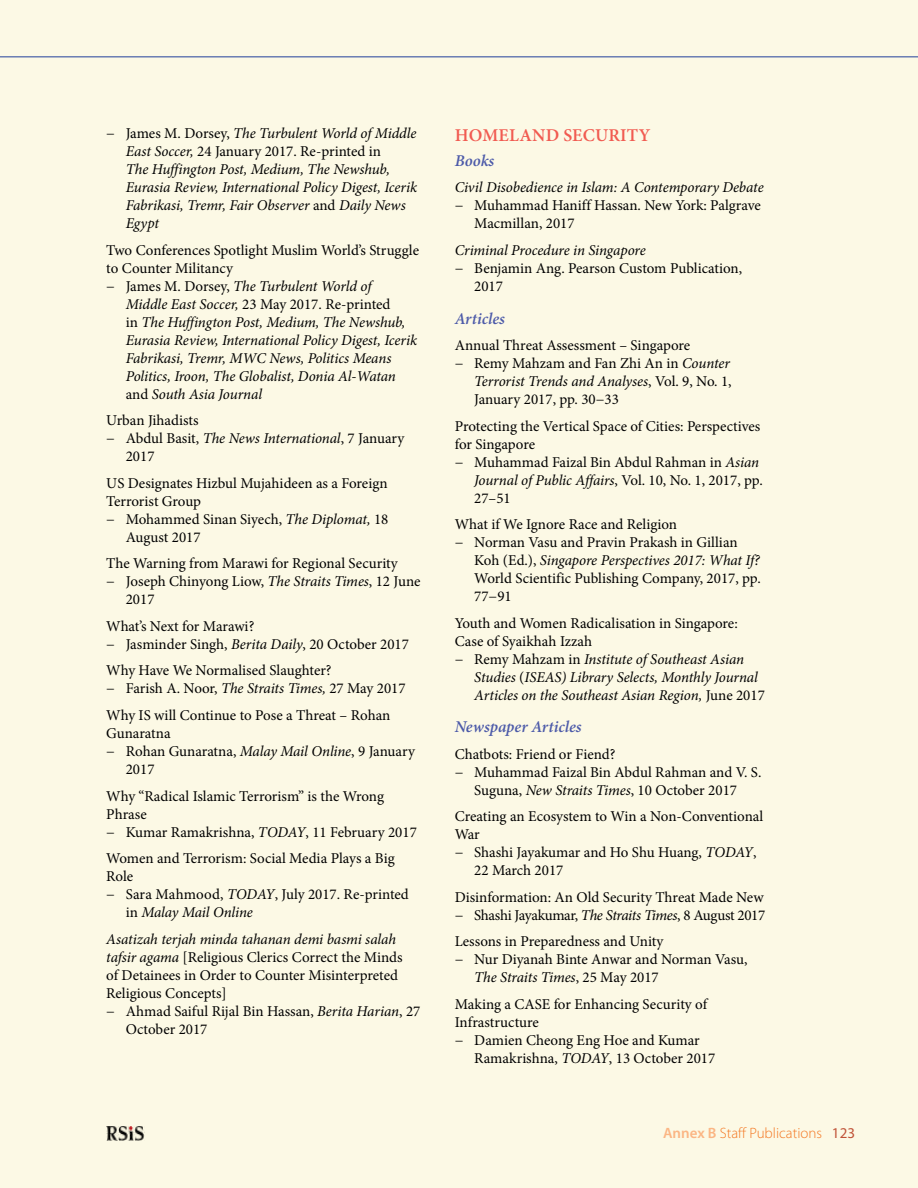
<style>
.page{position:relative;width:918px;height:1188px;background:#fcf9e5}
.page>*{position:absolute;margin:0;border:0;box-sizing:border-box;transform-origin:0 0}
.t1{font:600 18px "Minion Pro";letter-spacing:.01em;color:#f15b51}
.t2{font:italic 600 16.5px "Minion Pro";color:#4d5ba9}
.t3{font:15px/18px "Minion Pro";color:#000}
.t4{font:italic 15px/18px "Minion Pro";letter-spacing:-.01em;color:#000}
.t5{font:300 15px "Myriad Pro";color:#f47721}
.s1{font-style:normal}
.s2{font-style:italic}
.s3{font-weight:600;color:#fbb684}
.s4{font-weight:400;color:#c05338}
</style>
<div class="page">
<hr style="left:0;top:56px;width:918px;height:1px;background:#21409a">
<img style="left:107px;top:1127px;width:38px;height:13px">
<p class="t4" style="left:126px;top:125px;width:293px;text-indent:-20px"><span class="s1">− James M. Dorsey,</span> The Turbulent World of Middle East Soccer, <span class="s1">24 January 2017. Re-printed in<br></span>The Huffington Post, Medium, The Newshub, Eurasia Review, International Policy Digest, Icerik Fabrikasi, Tremr, Fair Observer <span class="s1">and</span> Daily News Egypt</p>
<p class="t3" style="left:106px;top:241px;width:314px">Two Conferences Spotlight Muslim World’s Struggle</p>
<p class="t3" style="left:106px;top:259px;width:128px">to Counter Militancy</p>
<p class="t4" style="left:106px;top:277px;width:267px"><span class="s1">− James M. Dorsey,</span> The Turbulent World of</p>
<p class="t3" style="left:126px;top:295px;width:266px"><span class="s2">Middle East Soccer,</span> 23 May 2017. Re-printed</p>
<p class="t4" style="left:126px;top:313px;width:281px"><span class="s1">in</span> The Huffington Post, Medium, The Newshub,</p>
<p class="t4" style="left:126px;top:331px;width:293px">Eurasia Review, International Policy Digest, Icerik</p>
<p class="t4" style="left:126px;top:349px;width:267px">Fabrikasi, Tremr, MWC News, Politics Means</p>
<p class="t4" style="left:126px;top:367px;width:272px">Politics, Iroon, The Globalist, Donia Al-Watan</p>
<p class="t4" style="left:126px;top:385px;width:138px"><span class="s1">and</span> South Asia Journal</p>
<p class="t3" style="left:106px;top:412px;width:94px">Urban Jihadists</p>
<p class="t3" style="left:106px;top:430px;width:300px">− Abdul Basit, <span class="s2">The News International</span>, 7 January</p>
<p class="t3" style="left:126px;top:448px;width:30px">2017</p>
<p class="t3" style="left:106px;top:474px;width:283px">US Designates Hizbul Mujahideen as a Foreign</p>
<p class="t3" style="left:106px;top:492px;width:96px">Terrorist Group</p>
<p class="t3" style="left:106px;top:510px;width:284px">− Mohammed Sinan Siyech, <span class="s2">The Diplomat,</span> 18</p>
<p class="t3" style="left:126px;top:528px;width:76px">August 2017</p>
<p class="t3" style="left:106px;top:555px;width:293px">The Warning from Marawi for Regional Security</p>
<p class="t3" style="left:106px;top:573px;width:316px">− Joseph Chinyong Liow, <span class="s2">The Straits Times</span>, 12 June</p>
<p class="t3" style="left:126px;top:591px;width:30px">2017</p>
<p class="t3" style="left:106px;top:617px;width:304px">What’s Next for Marawi?<br>− Jasminder Singh, <span class="s2">Berita Daily</span>, 20 October 2017</p>
<p class="t3" style="left:106px;top:662px;width:301px">Why Have We Normalised Slaughter?<br>− Farish A. Noor, <span class="s2">The Straits Times,</span> 27 May 2017</p>
<p class="t3" style="left:106px;top:706px;width:286px">Why IS will Continue to Pose a Threat – Rohan</p>
<p class="t3" style="left:106px;top:724px;width:66px">Gunaratna</p>
<p class="t3" style="left:106px;top:742px;width:310px">− Rohan Gunaratna, <span class="s2">Malay Mail Online</span>, 9 January</p>
<p class="t3" style="left:126px;top:760px;width:30px">2017</p>
<p class="t3" style="left:106px;top:787px;width:312px">Why “Radical Islamic Terrorism” is the Wrong<br>Phrase<br>− Kumar Ramakrishna, <span class="s2">TODAY</span>, 11 February 2017</p>
<p class="t3" style="left:106px;top:849px;width:290px">Women and Terrorism: Social Media Plays a Big</p>
<p class="t3" style="left:106px;top:867px;width:29px">Role</p>
<p class="t3" style="left:106px;top:885px;width:304px">− Sara Mahmood, <span class="s2">TODAY</span>, July 2017. Re-printed</p>
<p class="t4" style="left:126px;top:903px;width:129px"><span class="s1">in</span> Malay Mail Online</p>
<p class="t4" style="left:106px;top:930px;width:291px">Asatizah terjah minda tahanan demi basmi salah</p>
<p class="t3" style="left:106px;top:948px;width:298px"><span class="s2">tafsir agama</span> [Religious Clerics Correct the Minds</p>
<p class="t3" style="left:106px;top:966px;width:293px">of Detainees in Order to Counter Misinterpreted</p>
<p class="t3" style="left:106px;top:984px;width:122px">Religious Concepts]</p>
<p class="t3" style="left:106px;top:1002px;width:316px">− Ahmad Saiful Rijal Bin Hassan, <span class="s2">Berita Harian</span>, 27</p>
<p class="t3" style="left:126px;top:1020px;width:83px">October 2017</p>
<p class="t1" style="left:455px;top:124px;width:197px">HOMELAND SECURITY</p>
<p class="t2" style="left:455px;top:151px;width:41px">Books</p>
<p class="t4" style="left:455px;top:179px;width:310px">Civil Disobedience in Islam: A Contemporary Debate</p>
<p class="t3" style="left:474px;top:197px;width:288px;text-indent:-20px">− Muhammad Haniff Hassan. New York: Palgrave<br>Macmillan, 2017</p>
<p class="t4" style="left:455px;top:241px;width:193px">Criminal Procedure in Singapore</p>
<p class="t3" style="left:474px;top:259px;width:269px;text-indent:-20px">− Benjamin Ang. Pearson Custom Publication,<br>2017</p>
<p class="t2" style="left:455px;top:308px;width:52px">Articles</p>
<p class="t3" style="left:455px;top:336px;width:237px">Annual Threat Assessment – Singapore</p>
<p class="t3" style="left:455px;top:354px;width:277px">− Remy Mahzam and Fan Zhi An in <span class="s2">Counter</span></p>
<p class="t4" style="left:474px;top:372px;width:259px">Terrorist Trends and Analyses<span class="s1">, Vol. 9, No. 1,</span></p>
<p class="t3" style="left:474px;top:390px;width:146px">January 2017, pp. 30−33</p>
<p class="t3" style="left:455px;top:417px;width:307px">Protecting the Vertical Space of Cities: Perspectives</p>
<p class="t3" style="left:455px;top:435px;width:82px">for Singapore</p>
<p class="t3" style="left:455px;top:453px;width:306px">− Muhammad Faizal Bin Abdul Rahman in <span class="s2">Asian</span></p>
<p class="t4" style="left:474px;top:471px;width:290px">Journal of Public Affairs<span class="s1">, Vol. 10, No. 1, 2017, pp.</span></p>
<p class="t3" style="left:474px;top:489px;width:38px">27–51</p>
<p class="t3" style="left:455px;top:515px;width:224px">What if We Ignore Race and Religion</p>
<p class="t3" style="left:455px;top:533px;width:284px">− Norman Vasu and Pravin Prakash in Gillian</p>
<p class="t4" style="left:474px;top:551px;width:287px"><span class="s1">Koh (Ed.),</span> Singapore Perspectives 2017: What If?</p>
<p class="t3" style="left:474px;top:569px;width:288px">World Scientific Publishing Company, 2017, pp.</p>
<p class="t3" style="left:474px;top:587px;width:39px">77−91</p>
<p class="t3" style="left:455px;top:614px;width:285px">Youth and Women Radicalisation in Singapore:</p>
<p class="t3" style="left:455px;top:632px;width:139px">Case of Syaikhah Izzah</p>
<p class="t4" style="left:455px;top:650px;width:291px"><span class="s1">− Remy Mahzam in</span> Institute of Southeast Asian</p>
<p class="t4" style="left:474px;top:668px;width:285px">Studies <span class="s1">(</span>ISEAS) Library Selects, Monthly Journal</p>
<p class="t4" style="left:474px;top:686px;width:292px">Articles on the Southeast Asian Region, <span class="s1">June 2017</span></p>
<p class="t2" style="left:455px;top:717px;width:128px">Newspaper Articles</p>
<p class="t3" style="left:455px;top:745px;width:162px">Chatbots: Friend or Fiend?</p>
<p class="t3" style="left:455px;top:763px;width:308px">− Muhammad Faizal Bin Abdul Rahman and V. S.</p>
<p class="t3" style="left:474px;top:781px;width:264px">Suguna, <span class="s2">New Straits Times</span>, 10 October 2017</p>
<p class="t3" style="left:455px;top:808px;width:310px">Creating an Ecosystem to Win a Non-Conventional</p>
<p class="t3" style="left:455px;top:826px;width:27px">War</p>
<p class="t3" style="left:455px;top:844px;width:303px">− Shashi Jayakumar and Ho Shu Huang, <span class="s2">TODAY</span>,</p>
<p class="t3" style="left:474px;top:862px;width:91px">22 March 2017</p>
<p class="t3" style="left:455px;top:888px;width:312px">Disinformation: An Old Security Threat Made New − Shashi Jayakumar, <span class="s2">The Straits Times</span>, 8 August 2017</p>
<p class="t3" style="left:455px;top:933px;width:210px">Lessons in Preparedness and Unity</p>
<p class="t3" style="left:455px;top:951px;width:294px">− Nur Diyanah Binte Anwar and Norman Vasu,</p>
<p class="t4" style="left:474px;top:969px;width:186px">The Straits Times<span class="s1">, 25 May 2017</span></p>
<p class="t3" style="left:455px;top:995px;width:254px">Making a CASE for Enhancing Security of</p>
<p class="t3" style="left:455px;top:1013px;width:86px">Infrastructure</p>
<p class="t3" style="left:455px;top:1031px;width:247px">− Damien Cheong Eng Hoe and Kumar</p>
<p class="t3" style="left:474px;top:1049px;width:243px">Ramakrishna, <span class="s2">TODAY</span>, 13 October 2017</p>
<p class="t5" style="left:663px;top:1124px;width:193px"><span class="s3">Annex B</span> Staff Publications <span class="s4">123</span></p>
</div>
